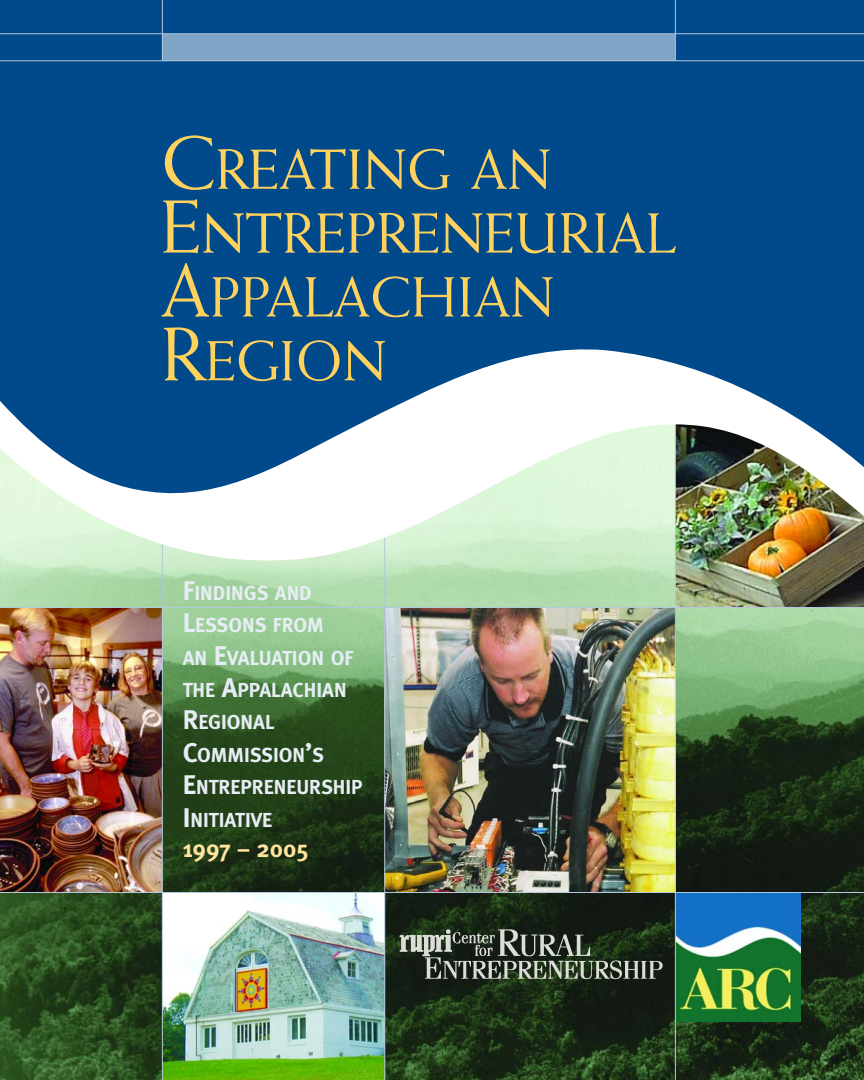
<style>
.page{position:relative;width:864px;height:1080px;background:#fff}
.page>*{position:absolute;margin:0;border:0;box-sizing:border-box;transform-origin:0 0}
.t1{font:56.55px/63.9px "Weiss";color:#ffd25d}
.t2{font:700 24px "Meta";color:#ffe49e}
.t3{font:700 20.25px/32.4px "Meta";color:#e6edf4}
.s1{font-size:75.45px}
.s2{font-size:27px}
</style>
<div class="page">
<img style="left:1px;top:560px;width:863px;height:520px">
<img style="left:676px;top:560px;width:188px;height:47px">
<div style="left:0;top:0;width:864px;height:349px;background:#00498a"></div>
<div style="left:162px;top:34px;width:513px;height:27px;background:#80a4c5"></div>
<hr style="left:0;top:33px;width:864px;height:1px;background:#b3c8dc">
<hr style="left:0;top:60px;width:864px;height:1px;background:#b3c8dc">
<hr style="left:162px;top:0;width:1px;height:61px;background:#b3c8dc">
<img style="left:385px;top:608px;width:290px;height:284px">
<img style="left:0;top:608px;width:162px;height:284px">
<img style="left:163px;top:893px;width:221px;height:187px">
<img style="left:676px;top:893px;width:124px;height:128px">
<hr style="left:0;top:607px;width:864px;height:1px;background:#b3c8dc">
<hr style="left:0;top:892px;width:864px;height:1px;background:#b3c8dc">
<hr style="left:162px;top:524px;width:1px;height:556px;background:#b3c8dc">
<hr style="left:675px;top:0;width:1px;height:61px;background:#b3c8dc">
<hr style="left:675px;top:418px;width:1px;height:662px;background:#b3c8dc">
<hr style="left:384px;top:418px;width:1px;height:662px;background:#b3c8dc">
<svg style="left:0;top:349px;width:864px;height:211px"></svg>
<img style="left:396px;top:929px;width:268px;height:52px">
<h1 class="t1" style="left:161px;top:142px;width:516px"><span class="s1">C</span>REATING AN<br><span class="s1">E</span>NTREPRENEURIAL<br><span class="s1">A</span>PPALACHIAN<br><span class="s1">R</span>EGION</h1>
<p class="t3" style="left:183px;top:578px;width:182px"><span class="s2">F</span>INDINGS AND<br><span class="s2">L</span>ESSONS FROM<br>AN <span class="s2">E</span>VALUATION OF<br>THE <span class="s2">A</span>PPALACHIAN<br><span class="s2">R</span>EGIONAL<br><span class="s2">C</span>OMMISSION<span class="s2">’</span>S<br><span class="s2">E</span>NTREPRENEURSHIP<br><span class="s2">I</span>NITIATIVE</p>
<p class="t2" style="left:183px;top:840px;width:127px">1997 – 2005</p>
</div>
